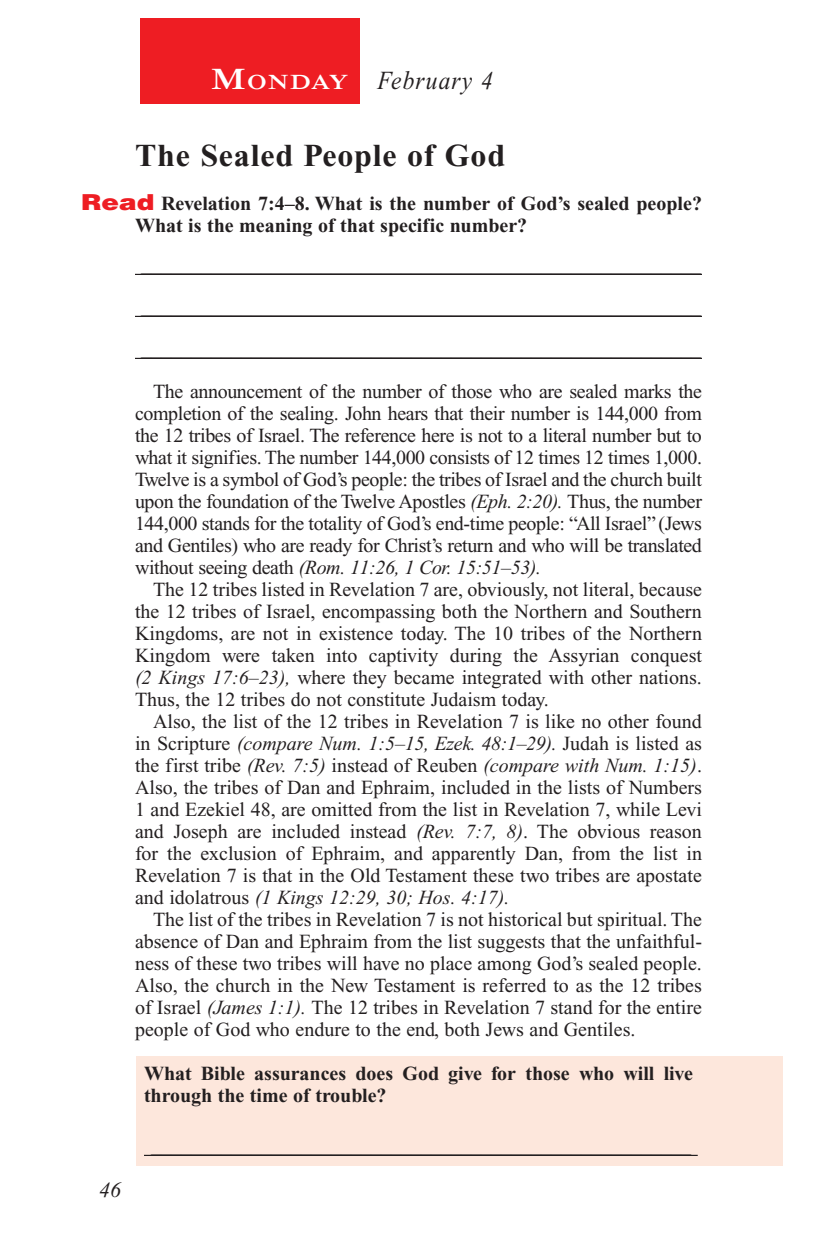
<style>
.page{position:relative;width:819px;height:1260px;background:#fff}
.page>*{position:absolute;margin:0;border:0;box-sizing:border-box;transform-origin:0 0}
.Head{font:700 32px "Times New Roman PS Std";letter-spacing:.025em;color:#231f20}
.Lesson_Dates{font:italic 26px "Times New Roman PS Std";letter-spacing:.05em;color:#231f20;scale:.9 1}
.t1{font:italic 22px "Times New Roman PS Std";color:#231f20}
.Daily_Header{font:600 21px "Times NRMT Std";letter-spacing:.045em;color:#fff;scale:1.1 1}
.Body{font:20px/22px "Times New Roman PS Std";color:#231f20;text-align:justify}
.Blank_Lines{font:20px "Times New Roman PS Std";color:#231f20}
.Question_NO_SB{font:700 20px/22px "Times New Roman PS Std";color:#231f20}
.x-screened_box-text{font:700 20px/22px "Times New Roman PS Std";color:#231f20}
.Blank_Lines_In_Scree{font:20px "Times New Roman PS Std";color:#231f20}
.s1{font-size:30px}
.s2{font-family:"Helvetica LT Std";font-weight:900;font-size:22px;color:#ee1d23}
.s3{font-style:italic}
</style>
<div class="page">
<div style="left:140px;top:18px;width:220px;height:86px;background:#ee1d23"></div>
<div style="left:137px;top:1056px;width:646px;height:110px;background:#fde7dc"></div>
<hr style="left:135px;top:274px;width:567px;height:1px;background:#231f20">
<hr style="left:135px;top:316px;width:567px;height:1px;background:#231f20">
<hr style="left:135px;top:358px;width:567px;height:1px;background:#231f20">
<hr style="left:144px;top:1155px;width:554px;height:1px;background:#231f20">
<p class="Daily_Header" style="left:211px;top:70px;width:127px"><span class="s1">M</span>ONDAY</p>
<p class="Lesson_Dates" style="left:378px;top:66px;width:130px">February 4</p>
<p class="Head" style="left:135px;top:138px;width:372px">The Sealed People of God</p>
<p class="Question_NO_SB" style="left:135px;top:193px;width:569px;text-indent:-54px"><span class="s2">Read</span> Revelation 7:4–8. What is the number of God’s sealed people?<br>What is the meaning of that specific number?</p>
<p class="Blank_Lines" style="left:141px;top:255px;width:561px">________________________________________________________</p>
<p class="Blank_Lines" style="left:141px;top:297px;width:561px">________________________________________________________</p>
<p class="Blank_Lines" style="left:141px;top:339px;width:561px">________________________________________________________</p>
<p class="Body" style="left:135px;top:381px;width:569px;text-indent:18px">The announcement of the number of those who are sealed marks the completion of the sealing. John hears that their number is 144,000 from the 12 tribes of Israel. The reference here is not to a literal number but to what it signifies. The number 144,000 consists of 12 times 12 times 1,000.<br>Twelve is a symbol of God’s people: the tribes of Israel and the church built upon the foundation of the Twelve Apostles <span class="s3">(Eph. 2:20).</span> Thus, the number 144,000 stands for the totality of God’s end-time people: “All Israel” (Jews and Gentiles) who are ready for Christ’s return and who will be translated without seeing death <span class="s3">(Rom. 11:26, 1 Cor. 15:51–53).</span></p>
<p class="Body" style="left:135px;top:579px;width:569px;text-indent:18px">The 12 tribes listed in Revelation 7 are, obviously, not literal, because the 12 tribes of Israel, encompassing both the Northern and Southern Kingdoms, are not in existence today. The 10 tribes of the Northern Kingdom were taken into captivity during the Assyrian conquest <span class="s3">(2 Kings 17:6–23),</span> where they became integrated with other nations.<br>Thus, the 12 tribes do not constitute Judaism today.</p>
<p class="Body" style="left:135px;top:711px;width:569px;text-indent:18px">Also, the list of the 12 tribes in Revelation 7 is like no other found in Scripture <span class="s3">(compare Num. 1:5–15, Ezek. 48:1–29).</span> Judah is listed as the first tribe <span class="s3">(Rev. 7:5)</span> instead of Reuben <span class="s3">(compare with Num. 1:15)</span>.<br>Also, the tribes of Dan and Ephraim, included in the lists of Numbers 1 and Ezekiel 48, are omitted from the list in Revelation 7, while Levi and Joseph are included instead <span class="s3">(Rev. 7:7, 8)</span>. The obvious reason for the exclusion of Ephraim, and apparently Dan, from the list in Revelation 7 is that in the Old Testament these two tribes are apostate and idolatrous <span class="s3">(1 Kings 12:29, 30; Hos. 4:17).</span></p>
<p class="Body" style="left:135px;top:909px;width:569px;text-indent:18px">The list of the tribes in Revelation 7 is not historical but spiritual. The absence of Dan and Ephraim from the list suggests that the unfaithful&shy;ness of these two tribes will have no place among God’s sealed people.<br>Also, the church in the New Testament is referred to as the 12 tribes of Israel <span class="s3">(James 1:1).</span> The 12 tribes in Revelation 7 stand for the entire people of God who endure to the end, both Jews and Gentiles.</p>
<p class="x-screened_box-text" style="left:144px;top:1063px;width:550px">What Bible assurances does God give for those who will live through the time of trouble?</p>
<p class="t1" style="left:99px;top:1178px;width:23px">46</p>
<p class="Blank_Lines_In_Scree" style="left:151px;top:1136px;width:541px">______________________________________________________</p>
</div>
